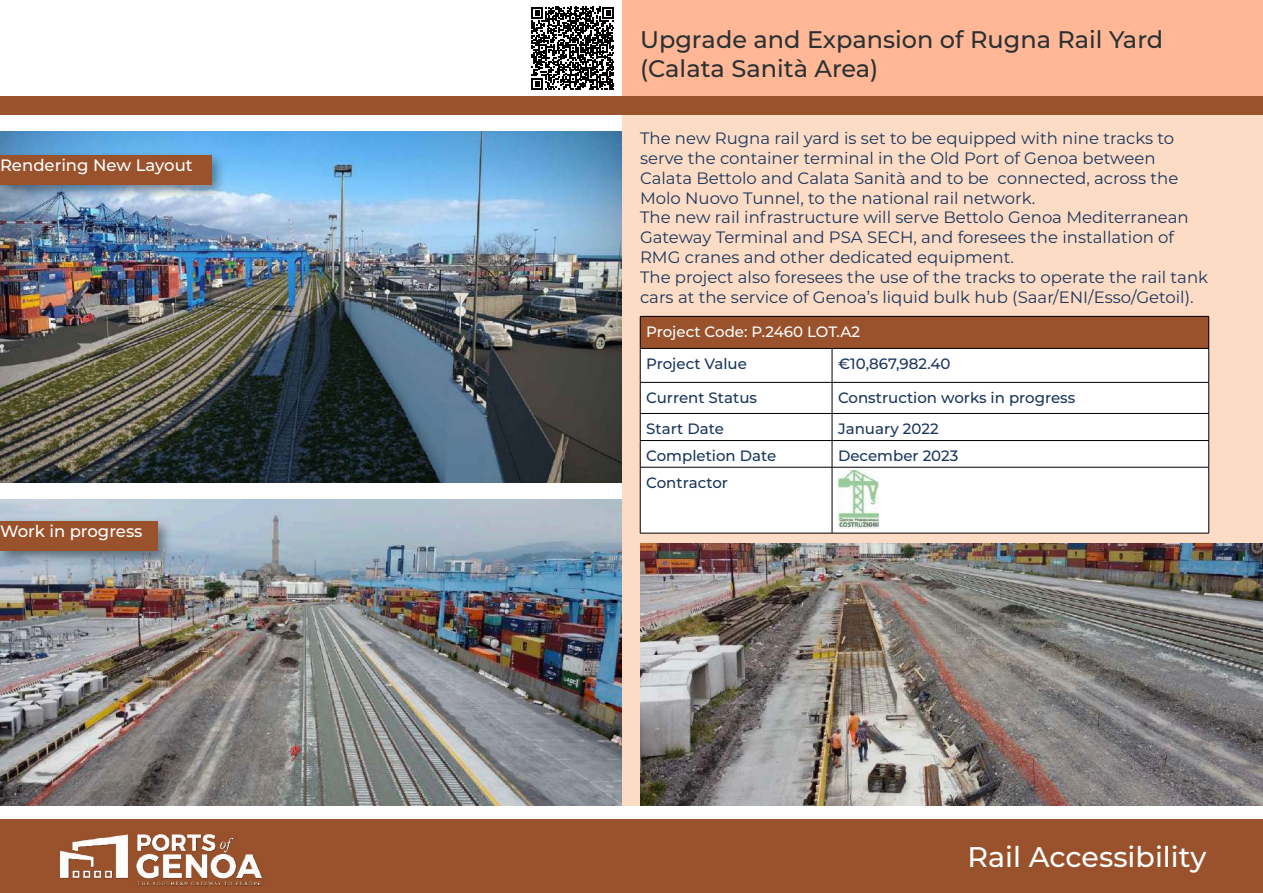
<style>
.page{position:relative;width:1263px;height:893px;background:#fff}
.page>*{position:absolute;margin:0;border:0;box-sizing:border-box;transform-origin:0 0}
.t1{font:500 28.5px "Montserrat";color:#fff}
.t2{font:500 24px/28.8px "Montserrat";color:#293133}
.t3{font:16.5px/19.8px "Montserrat";color:#1b365c}
.t4{font:500 16.5px "Montserrat";color:#fff}
.t5{font:500 15px "Montserrat";color:#1b365c}
.t6{font:500 15px "Montserrat";color:#fff}
</style>
<div class="page">
<div style="left:0;top:820px;width:1263px;height:73px;background:#99522c"></div>
<div style="left:622px;top:105px;width:641px;height:701px;background:#fcdcc5"></div>
<div style="left:622px;top:0;width:641px;height:107px;background:#ffb796"></div>
<img style="left:54px;top:819px;width:223px;height:67px">
<div style="left:0;top:96px;width:1263px;height:18px;background:#99522c"></div>
<div style="left:640px;top:316px;width:569px;height:32px;background:#99522c"></div>
<div style="left:641px;top:349px;width:567px;height:184px;background:#fff"></div>
<hr style="left:640px;top:316px;width:192px;height:1px;background:#000">
<hr style="left:640px;top:317px;width:1px;height:31px;background:#000">
<hr style="left:832px;top:316px;width:377px;height:1px;background:#000">
<hr style="left:1208px;top:317px;width:1px;height:31px;background:#000">
<hr style="left:640px;top:348px;width:192px;height:1px;background:#000">
<hr style="left:640px;top:349px;width:1px;height:33px;background:#000">
<hr style="left:832px;top:348px;width:377px;height:1px;background:#000">
<hr style="left:832px;top:349px;width:1px;height:33px;background:#000">
<hr style="left:1208px;top:349px;width:1px;height:33px;background:#000">
<hr style="left:640px;top:382px;width:192px;height:1px;background:#000">
<hr style="left:640px;top:383px;width:1px;height:30px;background:#000">
<hr style="left:832px;top:382px;width:377px;height:1px;background:#000">
<hr style="left:832px;top:383px;width:1px;height:30px;background:#000">
<hr style="left:1208px;top:383px;width:1px;height:30px;background:#000">
<hr style="left:640px;top:413px;width:192px;height:1px;background:#000">
<hr style="left:832px;top:413px;width:377px;height:1px;background:#000">
<hr style="left:640px;top:440px;width:192px;height:1px;background:#000">
<svg style="left:640px;top:414px;width:1px;height:53px"></svg>
<hr style="left:832px;top:440px;width:377px;height:1px;background:#000">
<svg style="left:832px;top:414px;width:1px;height:53px"></svg>
<svg style="left:1208px;top:414px;width:1px;height:53px"></svg>
<hr style="left:640px;top:467px;width:192px;height:1px;background:#000">
<hr style="left:640px;top:467px;width:1px;height:66px;background:#000">
<hr style="left:832px;top:467px;width:377px;height:1px;background:#000">
<hr style="left:832px;top:467px;width:1px;height:66px;background:#000">
<hr style="left:1208px;top:467px;width:1px;height:66px;background:#000">
<hr style="left:640px;top:533px;width:192px;height:1px;background:#000">
<hr style="left:832px;top:533px;width:377px;height:1px;background:#000">
<img style="left:838px;top:470px;width:41px;height:58px">
<img style="left:0;top:132px;width:621px;height:351px">
<img style="left:0;top:499px;width:621px;height:307px">
<img style="left:640px;top:544px;width:623px;height:262px">
<svg style="left:531px;top:7px;width:83px;height:83px"></svg>
<div style="left:0;top:151px;width:227px;height:49px;background:#000;opacity:.38"></div>
<div style="left:0;top:155px;width:211px;height:30px;background:#99522c"></div>
<div style="left:0;top:517px;width:173px;height:49px;background:#000;opacity:.38"></div>
<div style="left:0;top:521px;width:157px;height:30px;background:#99522c"></div>
<p class="t4" style="left:0;top:154px;width:194px">Rendering New Layout</p>
<p class="t4" style="left:0;top:520px;width:144px">Work in progress</p>
<h2 class="t2" style="left:640px;top:24px;width:525px">Upgrade and Expansion of Rugna Rail Yard (Calata Sanità Area)</h2>
<p class="t3" style="left:640px;top:128px;width:570px">The new Rugna rail yard is set to be equipped with nine tracks to serve the container terminal in the Old Port of Genoa between Calata Bettolo and Calata Sanità and to be connected, across the Molo Nuovo Tunnel, to the national rail network.<br>The new rail infrastructure will serve Bettolo Genoa Mediterranean Gateway Terminal and PSA SECH, and foresees the installation of RMG cranes and other dedicated equipment.<br>The project also foresees the use of the tracks to operate the rail tank cars at the service of Genoa’s liquid bulk hub (Saar/ENI/Esso/Getoil).</p>
<p class="t6" style="left:646px;top:321px;width:215px">Project Code: P.2460 LOT.A2</p>
<p class="t5" style="left:646px;top:353px;width:102px">Project Value</p>
<p class="t5" style="left:838px;top:353px;width:114px">€10,867,982.40</p>
<p class="t5" style="left:646px;top:387px;width:112px">Current Status</p>
<p class="t5" style="left:838px;top:387px;width:239px">Construction works in progress</p>
<p class="t5" style="left:646px;top:418px;width:79px">Start Date</p>
<p class="t5" style="left:838px;top:418px;width:102px">January 2022</p>
<p class="t5" style="left:646px;top:445px;width:132px">Completion Date</p>
<p class="t5" style="left:838px;top:445px;width:122px">December 2023</p>
<p class="t5" style="left:646px;top:472px;width:83px">Contractor</p>
<h1 class="t1" style="left:967px;top:836px;width:240px">Rail Accessibility</h1>
</div>
